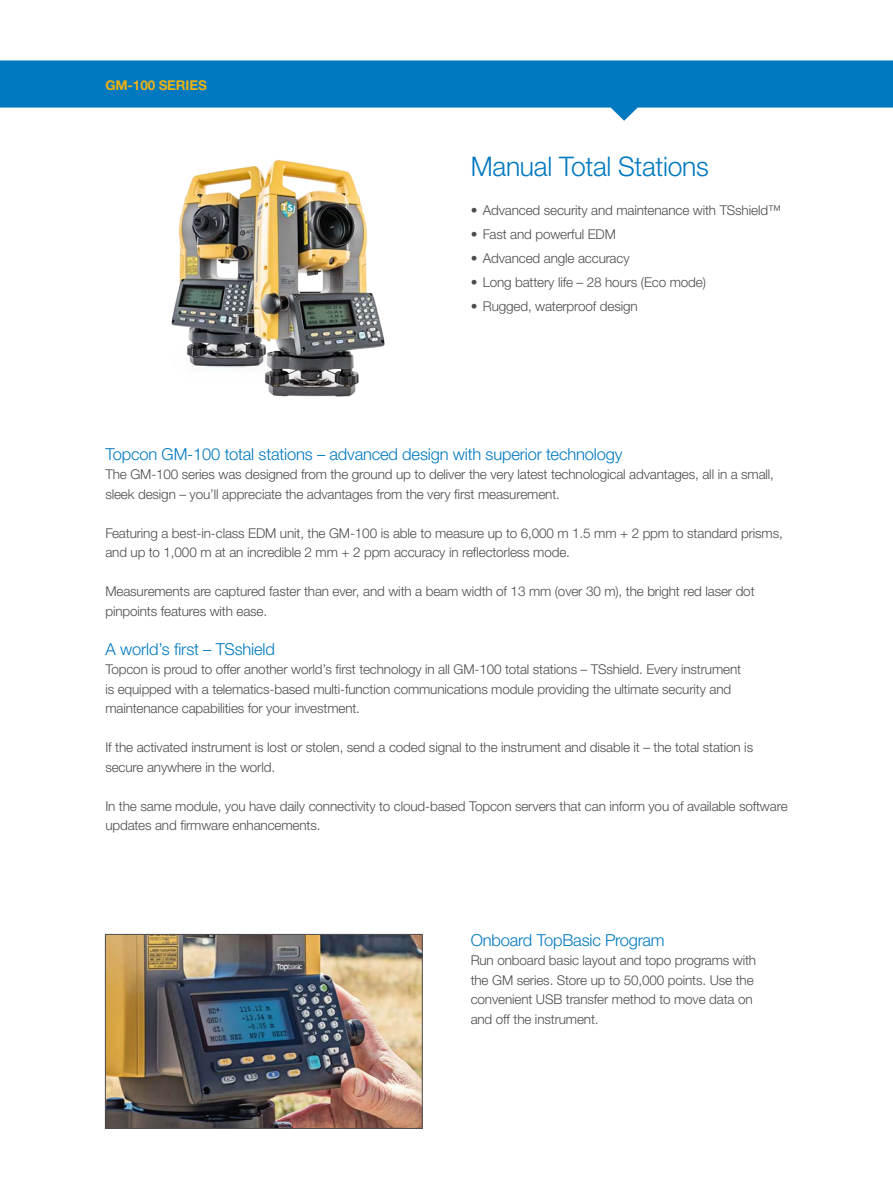
<style>
.page{position:relative;width:893px;height:1188px;background:#fff}
.page>*{position:absolute;margin:0;border:0;box-sizing:border-box;transform-origin:0 0}
.t1{font:300 27px "Helvetica Neue LTW1 G";letter-spacing:-.01em;color:#0079c1}
.t2{font:300 16.5px "Helvetica Neue LTW1 G";letter-spacing:-.01em;color:#0079c1}
.t3{font:300 13.5px/19.5px "Helvetica Neue LTW1 G";letter-spacing:-.01em;color:#4d4d4f}
.t4{font:700 13.5px "Helvetica Neue LTW1 G";letter-spacing:-.01em;color:#eeb111}
</style>
<div class="page">
<svg style="left:0;top:60px;width:893px;height:61px;fill:#0079c1"></svg>
<img style="left:107px;top:936px;width:313px;height:191px">
<div style="left:105px;top:934px;width:317px;height:195px;border:1px solid #4d4d4f"></div>
<img style="left:171px;top:169px;width:63px;height:199px">
<img style="left:234px;top:159px;width:151px;height:238px">
<p class="t4" style="left:105px;top:77px;width:103px">GM-100 SERIES</p>
<h1 class="t1" style="left:471px;top:150px;width:240px">Manual Total Stations</h1>
<p class="t3" style="left:471px;top:200px;width:312px">• Advanced security and maintenance with TSshield™</p>
<p class="t3" style="left:471px;top:224px;width:147px">• Fast and powerful EDM</p>
<p class="t3" style="left:471px;top:248px;width:160px">• Advanced angle accuracy</p>
<p class="t3" style="left:471px;top:272px;width:237px">• Long battery life – 28 hours (Eco mode)</p>
<p class="t3" style="left:471px;top:296px;width:168px">• Rugged, waterproof design</p>
<p class="t2" style="left:105px;top:444px;width:518px">Topcon GM-100 total stations – advanced design with superior technology</p>
<p class="t3" style="left:105px;top:465px;width:670px">The GM-100 series was designed from the ground up to deliver the very latest technological advantages, all in a small, sleek design – you’ll appreciate the advantages from the very first measurement.</p>
<p class="t3" style="left:105px;top:523px;width:679px">Featuring a best-in-class EDM unit, the GM-100 is able to measure up to 6,000 m 1.5 mm + 2 ppm to standard prisms, and up to 1,000 m at an incredible 2 mm + 2 ppm accuracy in reflectorless mode.</p>
<p class="t3" style="left:105px;top:582px;width:651px">Measurements are captured faster than ever, and with a beam width of 13 mm (over 30 m), the bright red laser dot pinpoints features with ease.</p>
<p class="t2" style="left:105px;top:639px;width:171px">A world’s first – TSshield</p>
<p class="t3" style="left:105px;top:660px;width:637px">Topcon is proud to offer another world’s first technology in all GM-100 total stations – TSshield. Every instrument is equipped with a telematics-based multi-function communications module providing the ultimate security and maintenance capabilities for your investment.</p>
<p class="t3" style="left:105px;top:738px;width:649px">If the activated instrument is lost or stolen, send a coded signal to the instrument and disable it – the total station is secure anywhere in the world.</p>
<p class="t3" style="left:105px;top:796px;width:684px">In the same module, you have daily connectivity to cloud-based Topcon servers that can inform you of available software updates and firmware enhancements.</p>
<p class="t2" style="left:471px;top:930px;width:196px">Onboard TopBasic Program</p>
<p class="t3" style="left:471px;top:951px;width:287px">Run onboard basic layout and topo programs with the GM series. Store up to 50,000 points. Use the convenient USB transfer method to move data on and off the instrument.</p>
</div>
